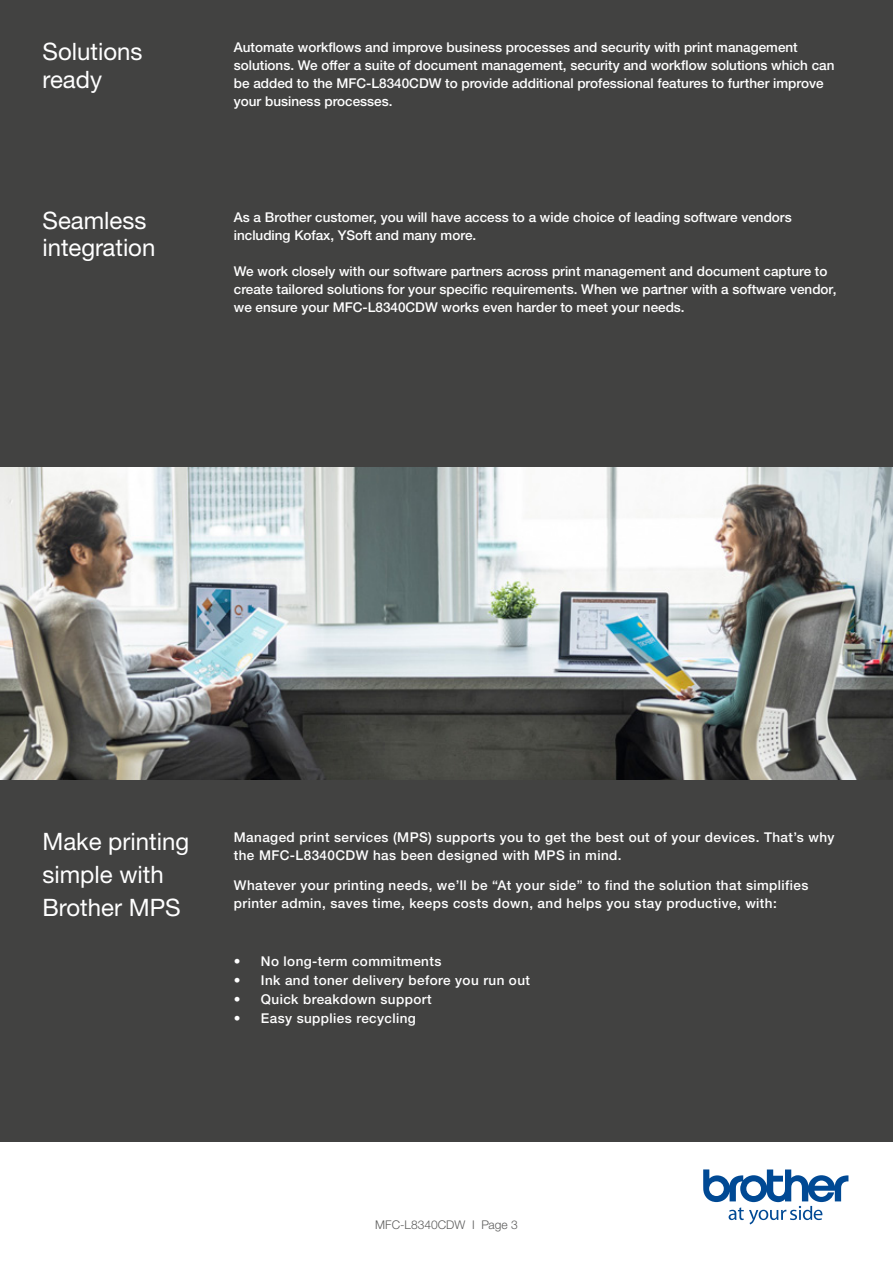
<style>
.page{position:relative;width:893px;height:1263px;background:#fff}
.page>*{position:absolute;margin:0;border:0;box-sizing:border-box;transform-origin:0 0}
.t1{font:24px/33px "Helvetica Neue LTW1 G";color:#fff}
.t2{font:500 13.5px/18px "Helvetica Neue LTW1 G";color:#fff}
.t3{font:500 13.5px/18px "Helvetica Neue LTW1 G";letter-spacing:.03em;color:#fff}
.t4{font:300 12px "Helvetica Neue LTW1 G";color:#5c5c5b}
</style>
<div class="page">
<svg style="left:703px;top:1169px;width:145px;height:55px"></svg>
<div style="left:0;top:0;width:893px;height:1141px;background:#424241"></div>
<img style="left:0;top:468px;width:893px;height:311px">
<h1 class="t1" style="left:43px;top:37px;width:102px;line-height:28.5px">Solutions ready</h1>
<p class="t2" style="left:234px;top:38px;width:602px">Automate workflows and improve business processes and security with print management solutions. We offer a suite of document management, security and workflow solutions which can be added to the MFC-L8340CDW to provide additional professional features to further improve your business processes.</p>
<h1 class="t1" style="left:43px;top:207px;width:114px;line-height:27px">Seamless integration</h1>
<p class="t2" style="left:234px;top:208px;width:559px">As a Brother customer, you will have access to a wide choice of leading software vendors including Kofax, YSoft and many more.</p>
<p class="t2" style="left:234px;top:262px;width:604px">We work closely with our software partners across print management and document capture to create tailored solutions for your specific requirements. When we partner with a software vendor, we ensure your MFC-L8340CDW works even harder to meet your needs.</p>
<h1 class="t1" style="left:43px;top:824px;width:148px">Make printing simple with<br>Brother MPS</h1>
<p class="t3" style="left:234px;top:828px;width:602px">Managed print services (MPS) supports you to get the best out of your devices. That’s why the MFC-L8340CDW has been designed with MPS in mind.</p>
<p class="t3" style="left:234px;top:876px;width:576px">Whatever your printing needs, we’ll be “At your side” to find the solution that simplifies printer admin, saves time, keeps costs down, and helps you stay productive, with:</p>
<p class="t3" style="left:234px;top:952px;width:209px">• No long-term commitments</p>
<p class="t3" style="left:234px;top:971px;width:298px">• Ink and toner delivery before you run out</p>
<p class="t3" style="left:234px;top:990px;width:199px">• Quick breakdown support</p>
<p class="t3" style="left:234px;top:1010px;width:184px">• Easy supplies recycling</p>
<p class="t4" style="left:375px;top:1217px;width:144px">MFC-L8340CDW I Page 3</p>
</div>
